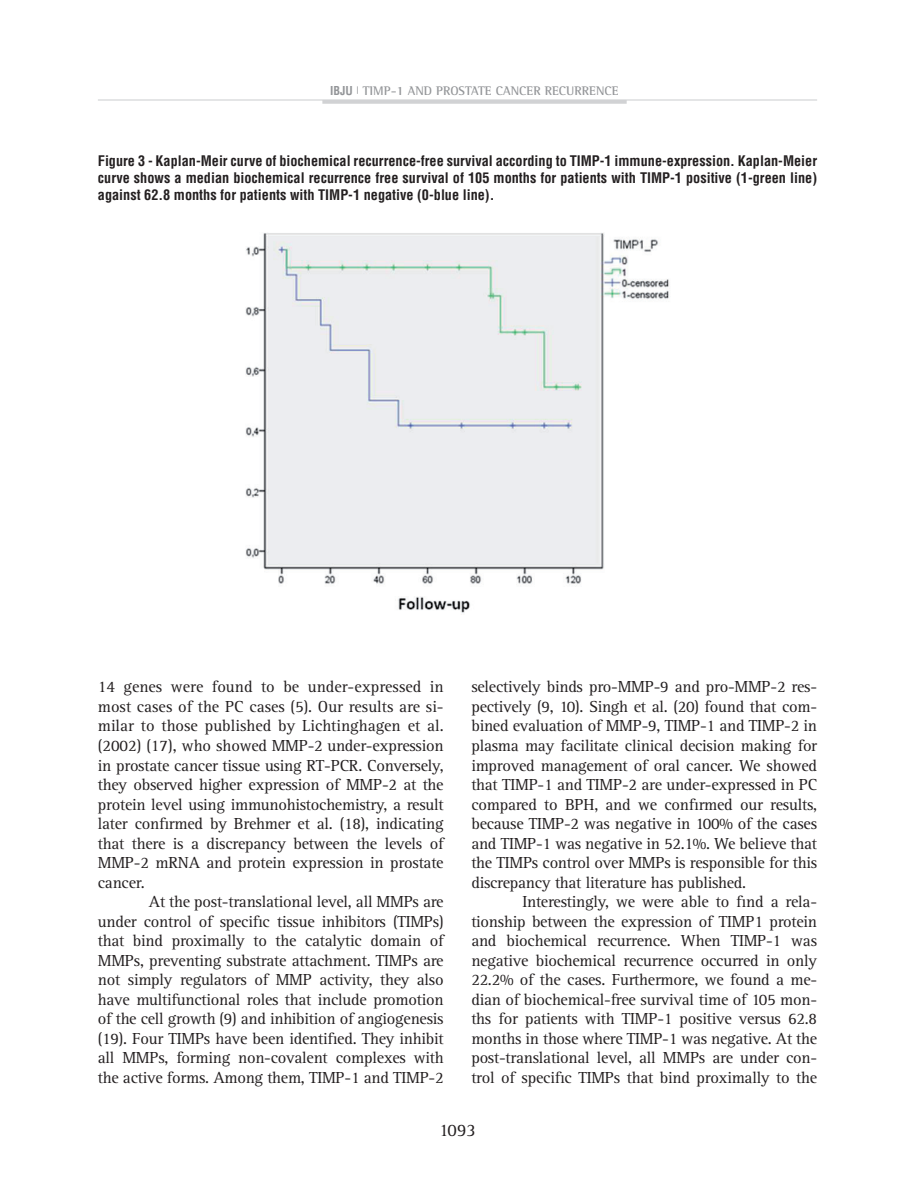
<style>
.page{position:relative;width:898px;height:1200px;background:#fff}
.page>*{position:absolute;margin:0;border:0;box-sizing:border-box;transform-origin:0 0}
.t1{font:18px "Rotis Serif";color:#231f20}
.t2{font:16.5px/19.5px "Rotis Serif";letter-spacing:-.015em;color:#231f20;text-align:justify}
.t3{font:700 condensed 14.25px/17.1px "Helvetica";color:#231f20;text-align:justify}
.t4{font:700 12.75px "Rotis Semi Serif";color:#939598}
.s1{font-family:"Helvetica";font-stretch:condensed;font-size:12px}
</style>
<div class="page">
<hr style="left:98px;top:99px;width:718px;height:2px;background:#dcdddf">
<hr style="left:322px;top:100px;width:304px;height:4px;background:#d1d2d4">
<img style="left:245px;top:233px;width:424px;height:380px">
<p class="t4" style="left:330px;top:83px;width:290px"><span class="s1">ibju</span> <sup>|</sup> TIMP-1 AND PROSTATE CANCER RECURRENCE</p>
<p class="t3" style="left:98px;top:152px;width:720px">Figure 3 - Kaplan-Meir curve of biochemical recurrence-free survival according to TIMP-1 immune-expression. Kaplan-Meier curve shows a median biochemical recurrence free survival of 105 months for patients with TIMP-1 positive (1-green line) against 62.8 months for patients with TIMP-1 negative (0-blue line).</p>
<p class="t2" style="left:98px;top:677px;width:347px">14 genes were found to be under-expressed in most cases of the PC cases (5). Our results are si&shy;milar to those published by Lichtinghagen et al. (2002) (17), who showed MMP-2 under-expression in prostate cancer tissue using RT-PCR. Conversely, they observed higher expression of MMP-2 at the protein level using immunohistochemistry, a result later confirmed by Brehmer et al. (18), indicating that there is a discrepancy between the levels of MMP-2 mRNA and protein expression in prostate cancer.</p>
<p class="t2" style="left:98px;top:892px;width:347px;text-indent:51px">At the post-translational level, all MMPs are under control of specific tissue inhibitors (TIMPs) that bind proximally to the catalytic domain of MMPs, preventing substrate attachment. TIMPs are not simply regulators of MMP activity, they also have multifunctional roles that include promotion of the cell growth (9) and inhibition of angiogenesis (19). Four TIMPs have been identified. They inhibit all MMPs, forming non-covalent complexes with the active forms. Among them, TIMP-1 and TIMP-2</p>
<p class="t2" style="left:471px;top:677px;width:347px">selectively binds pro-MMP-9 and pro-MMP-2 res&shy;pectively (9, 10). Singh et al. (20) found that com&shy;bined evaluation of MMP-9, TIMP-1 and TIMP-2 in plasma may facilitate clinical decision making for improved management of oral cancer. We showed that TIMP-1 and TIMP-2 are under-expressed in PC compared to BPH, and we confirmed our results, because TIMP-2 was negative in 100% of the cases and TIMP-1 was negative in 52.1%. We believe that the TIMPs control over MMPs is responsible for this discrepancy that literature has published.</p>
<p class="t2" style="left:471px;top:892px;width:347px;text-indent:51px">Interestingly, we were able to find a rela&shy;tionship between the expression of TIMP1 protein and biochemical recurrence. When TIMP-1 was negative biochemical recurrence occurred in only 22.2% of the cases. Furthermore, we found a me&shy;dian of biochemical-free survival time of 105 mon&shy;ths for patients with TIMP-1 positive versus 62.8 months in those where TIMP-1 was negative. At the post-translational level, all MMPs are under con&shy;trol of specific TIMPs that bind proximally to the</p>
<p class="t1" style="left:439px;top:1119px;width:38px">1093</p>
</div>
